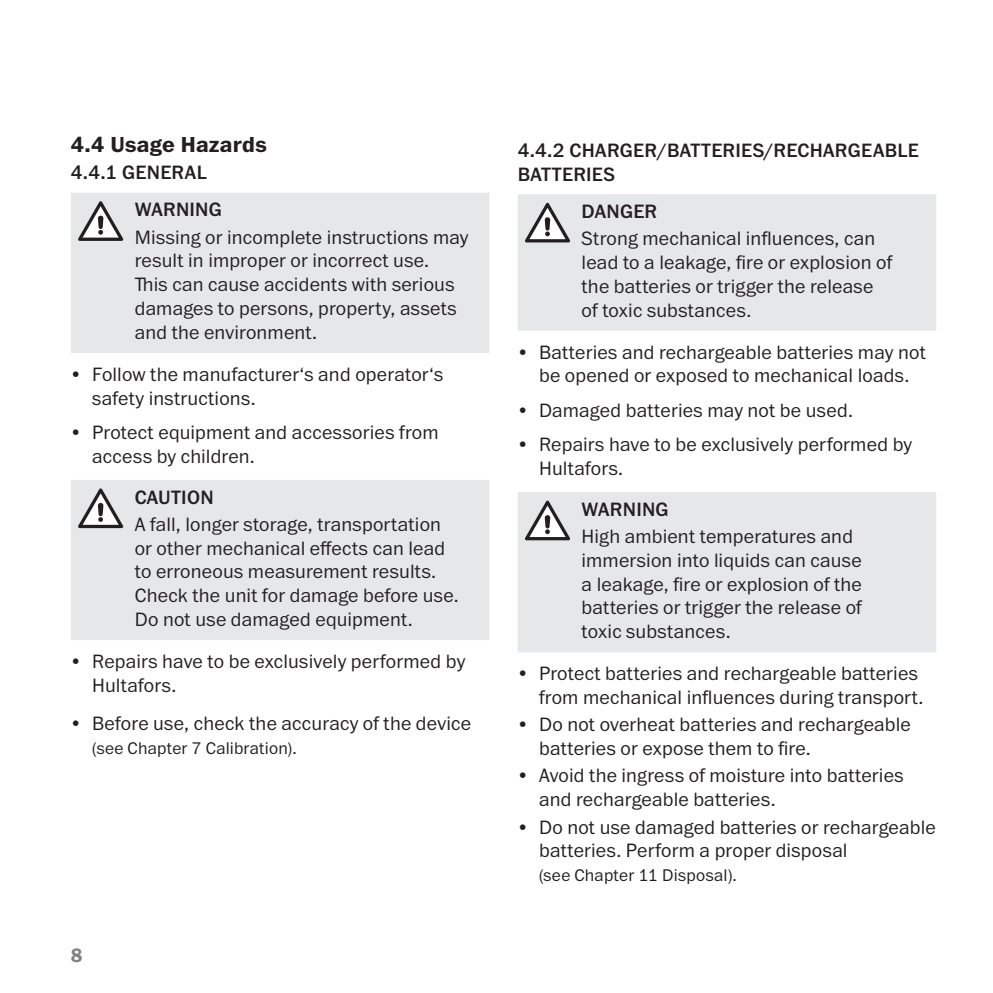
<style>
.page{position:relative;width:993px;height:993px;background:#fff}
.page>*{position:absolute;margin:0;border:0;box-sizing:border-box;transform-origin:0 0}
.Head_3{font:700 22.5px "Franklin ITC Pro";letter-spacing:.01em;color:#231f20}
.Body{font:300 20px/23.8px "Franklin ITC Pro";letter-spacing:.01em;color:#231f20}
.Head_4{font:500 20px/23.8px "Franklin ITC Pro";letter-spacing:.01em;color:#231f20}
.t1{font:700 20px "Franklin ITC Pro";color:#808285}
.t2{font:300 17.5px "Franklin ITC Pro";letter-spacing:.015em;color:#231f20}
</style>
<div class="page">
<div style="left:71px;top:193px;width:418px;height:160px;background:#e6e7e9"></div>
<svg style="left:78px;top:201px;width:45px;height:40px"></svg>
<div style="left:71px;top:480px;width:418px;height:160px;background:#e6e7e9"></div>
<svg style="left:78px;top:488px;width:45px;height:40px"></svg>
<div style="left:518px;top:194px;width:417px;height:136px;background:#e6e7e9"></div>
<svg style="left:524px;top:203px;width:46px;height:39px"></svg>
<div style="left:518px;top:492px;width:417px;height:160px;background:#e6e7e9"></div>
<svg style="left:524px;top:500px;width:46px;height:40px"></svg>
<p class="Head_3" style="left:71px;top:131px;width:197px">4.4 Usage Hazards</p>
<p class="Head_4" style="left:71px;top:161px;width:137px">4.4.1 GENERAL</p>
<p class="Head_4" style="left:135px;top:198px;width:89px">WARNING</p>
<p class="Body" style="left:135px;top:225px;width:335px">Missing or incomplete instructions may result in improper or incorrect use.<br>This can cause accidents with serious damages to persons, property, assets and the environment.</p>
<p class="Body" style="left:92px;top:363px;width:352px;text-indent:-21px">• Follow the manufacturer‘s and operator‘s safety instructions.</p>
<p class="Body" style="left:92px;top:421px;width:348px;text-indent:-21px">• Protect equipment and accessories from access by children.</p>
<p class="Head_4" style="left:135px;top:485px;width:80px">CAUTION</p>
<p class="Body" style="left:135px;top:512px;width:325px">A fall, longer storage, transportation or other mechanical effects can lead to erroneous measurement results.<br>Check the unit for damage before use.</p>
<p class="Body" style="left:135px;top:607px;width:279px">Do not use damaged equipment.</p>
<p class="Body" style="left:92px;top:650px;width:374px;text-indent:-21px">• Repairs have to be exclusively performed by<br>Hultafors.</p>
<p class="Body" style="left:71px;top:711px;width:401px">• Before use, check the accuracy of the device</p>
<p class="t2" style="left:92px;top:738px;width:206px">(see Chapter 7 Calibration).</p>
<p class="t1" style="left:71px;top:943px;width:13px">8</p>
<p class="Head_4" style="left:517px;top:139px;width:402px">4.4.2 CHARGER/BATTERIES/RECHARGEABLE<br>BATTERIES</p>
<p class="Head_4" style="left:581px;top:200px;width:77px">DANGER</p>
<p class="Body" style="left:581px;top:227px;width:312px">Strong mechanical influences, can lead to a leakage, fire or explosion of the batteries or trigger the release of toxic substances.</p>
<p class="Body" style="left:517px;top:340px;width:409px;text-align:center">• Batteries and rechargeable batteries may not be opened or exposed to mechanical loads.</p>
<p class="Body" style="left:517px;top:399px;width:336px">• Damaged batteries may not be used.</p>
<p class="Body" style="left:539px;top:433px;width:374px;text-indent:-21px">• Repairs have to be exclusively performed by<br>Hultafors.</p>
<p class="Head_4" style="left:581px;top:497px;width:89px">WARNING</p>
<p class="Body" style="left:581px;top:525px;width:282px">High ambient temperatures and immersion into liquids can cause a leakage, fire or explosion of the batteries or trigger the release of toxic substances.</p>
<p class="Body" style="left:517px;top:662px;width:407px;text-align:right">• Protect batteries and rechargeable batteries from mechanical influences during transport.</p>
<p class="Body" style="left:539px;top:713px;width:373px;text-indent:-21px">• Do not overheat batteries and rechargeable batteries or expose them to fire.</p>
<p class="Body" style="left:539px;top:764px;width:366px;text-indent:-21px">• Avoid the ingress of moisture into batteries and rechargeable batteries.</p>
<p class="Body" style="left:539px;top:815px;width:398px;text-indent:-21px">• Do not use damaged batteries or rechargeable batteries. Perform a proper disposal</p>
<p class="t2" style="left:539px;top:865px;width:199px">(see Chapter 11 Disposal).</p>
</div>
